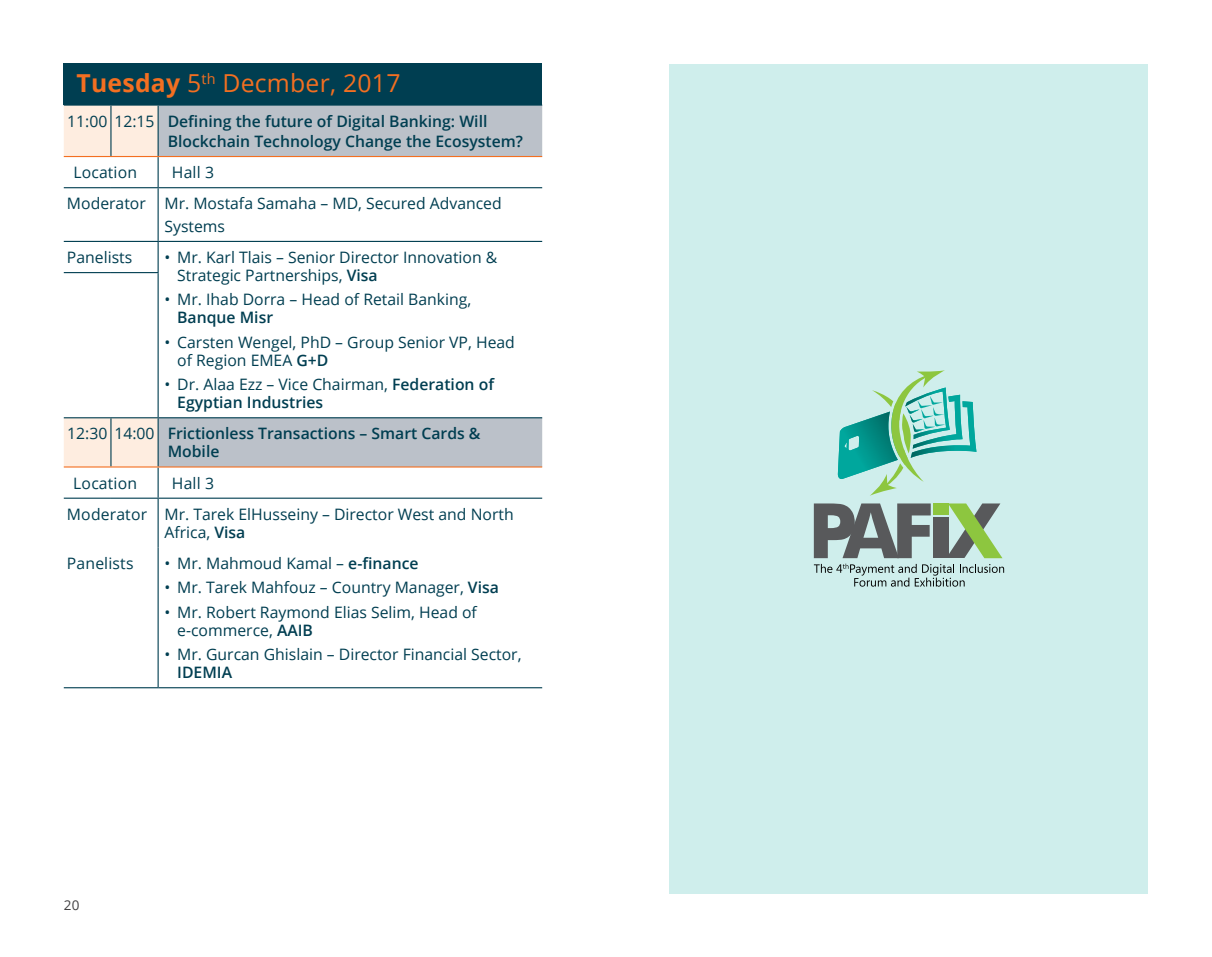
<style>
.page{position:relative;width:1212px;height:957px;background:#fff}
.page>*{position:absolute;margin:0;border:0;box-sizing:border-box;transform-origin:0 0}
.t1{font:24.75px "Open Sans";letter-spacing:.01em;color:#f36f21}
.t2{font:15.75px/18px "Open Sans";color:#003e51}
.t3{font:600 15.75px/18px "Open Sans";color:#003e51}
.t4{font:13.5px "Open Sans";color:#414042}
.s1{font-weight:700}
.s2{font-weight:400}
.s3{font-weight:600}
</style>
<div class="page">
<div style="left:64px;top:64px;width:478px;height:41px;background:#003e51"></div>
<svg style="left:64px;top:106px;width:94px;height:360px"></svg>
<svg style="left:159px;top:106px;width:383px;height:360px"></svg>
<hr style="left:110px;top:106px;width:2px;height:50px;background:#003e51">
<hr style="left:158px;top:106px;width:1px;height:50px;background:#003e51">
<hr style="left:158px;top:157px;width:1px;height:30px;background:#003e51">
<hr style="left:158px;top:188px;width:1px;height:53px;background:#003e51">
<hr style="left:158px;top:242px;width:1px;height:30px;background:#003e51">
<hr style="left:158px;top:273px;width:1px;height:144px;background:#003e51">
<hr style="left:110px;top:418px;width:2px;height:48px;background:#003e51">
<hr style="left:158px;top:418px;width:1px;height:48px;background:#003e51">
<hr style="left:158px;top:467px;width:1px;height:30px;background:#003e51">
<hr style="left:158px;top:499px;width:1px;height:48px;background:#003e51">
<hr style="left:158px;top:547px;width:1px;height:140px;background:#003e51">
<hr style="left:64px;top:241px;width:47px;height:1px;background:#003e51">
<hr style="left:111px;top:241px;width:47px;height:1px;background:#003e51">
<hr style="left:158px;top:241px;width:384px;height:1px;background:#003e51">
<hr style="left:64px;top:466px;width:47px;height:1px;background:#f36f21">
<hr style="left:111px;top:466px;width:47px;height:1px;background:#f36f21">
<hr style="left:158px;top:466px;width:384px;height:1px;background:#f36f21">
<hr style="left:64px;top:156px;width:47px;height:1px;background:#f36f21">
<hr style="left:111px;top:156px;width:47px;height:1px;background:#f36f21">
<hr style="left:158px;top:156px;width:384px;height:1px;background:#f36f21">
<hr style="left:64px;top:104px;width:47px;height:2px;background:#003e51">
<hr style="left:111px;top:104px;width:47px;height:2px;background:#003e51">
<hr style="left:158px;top:104px;width:384px;height:2px;background:#003e51">
<hr style="left:64px;top:497px;width:47px;height:2px;background:#003e51">
<hr style="left:111px;top:497px;width:47px;height:2px;background:#003e51">
<hr style="left:158px;top:497px;width:384px;height:2px;background:#003e51">
<hr style="left:64px;top:187px;width:47px;height:1px;background:#003e51">
<hr style="left:111px;top:187px;width:47px;height:1px;background:#003e51">
<hr style="left:158px;top:187px;width:384px;height:1px;background:#003e51">
<hr style="left:158px;top:417px;width:384px;height:1px;background:#003e51">
<hr style="left:64px;top:417px;width:47px;height:1px;background:#003e51">
<hr style="left:111px;top:417px;width:47px;height:1px;background:#003e51">
<hr style="left:64px;top:272px;width:47px;height:1px;background:#003e51">
<hr style="left:111px;top:272px;width:48px;height:1px;background:#003e51">
<hr style="left:64px;top:687px;width:47px;height:1px;background:#003e51">
<hr style="left:111px;top:687px;width:47px;height:1px;background:#003e51">
<hr style="left:158px;top:687px;width:384px;height:1px;background:#003e51">
<div style="left:670px;top:64px;width:478px;height:829px;background:#cfeeec"></div>
<svg style="left:814px;top:503px;width:190px;height:83px"></svg>
<svg style="left:837px;top:370px;width:139px;height:126px"></svg>
<h1 class="t1" style="left:77px;top:66px;width:325px"><span class="s1">Tuesday</span> 5<sup>th</sup> Decmber, 2017</h1>
<p class="t3" style="left:168px;top:110px;width:357px;line-height:20.2px;text-indent:-100px"><span class="s2">11:00 12:15</span> Defining the future of Digital Banking: Will<br>Blockchain Technology Change the Ecosystem?</p>
<p class="t2" style="left:73px;top:163px;width:65px">Location</p>
<p class="t2" style="left:67px;top:156px;width:436px;line-height:31.3px;text-indent:105px">Hall 3<br>Moderator Mr. Mostafa Samaha – MD, Secured Advanced</p>
<p class="t2" style="left:164px;top:217px;width:62px">Systems</p>
<p class="t2" style="left:67px;top:248px;width:67px">Panelists</p>
<p class="t2" style="left:177px;top:248px;width:322px;text-indent:-13px">• Mr. Karl Tlais – Senior Director Innovation &amp;<br>Strategic Partnerships, <span class="s3">Visa</span></p>
<p class="t2" style="left:164px;top:290px;width:308px">• Mr. Ihab Dorra – Head of Retail Banking,</p>
<p class="t3" style="left:177px;top:308px;width:97px">Banque Misr</p>
<p class="t2" style="left:177px;top:333px;width:339px;text-indent:-13px">• Carsten Wengel, PhD – Group Senior VP, Head of Region EMEA <span class="s3">G+D</span></p>
<p class="t3" style="left:177px;top:375px;width:318px;text-indent:-13px"><span class="s2">• Dr. Alaa Ezz – Vice Chairman,</span> Federation of<br>Egyptian Industries</p>
<p class="t3" style="left:168px;top:424px;width:314px;text-indent:-100px"><span class="s2">12:30 14:00</span> Frictionless Transactions – Smart Cards &amp;<br>Mobile</p>
<p class="t2" style="left:73px;top:473px;width:65px">Location</p>
<p class="t2" style="left:67px;top:467px;width:448px;line-height:31.3px;text-indent:105px">Hall 3<br>Moderator Mr. Tarek ElHusseiny – Director West and North</p>
<p class="t2" style="left:164px;top:523px;width:82px">Africa, <span class="s3">Visa</span></p>
<p class="t2" style="left:67px;top:554px;width:68px">Panelists</p>
<p class="t2" style="left:164px;top:554px;width:256px">• Mr. Mahmoud Kamal – <span class="s3">e-finance</span></p>
<p class="t2" style="left:164px;top:578px;width:336px">• Mr. Tarek Mahfouz – Country Manager, <span class="s3">Visa</span></p>
<p class="t2" style="left:177px;top:603px;width:301px;text-indent:-13px">• Mr. Robert Raymond Elias Selim, Head of e-commerce, <span class="s3">AAIB</span></p>
<p class="t2" style="left:164px;top:645px;width:359px">• Mr. Gurcan Ghislain – Director Financial Sector,</p>
<p class="t3" style="left:177px;top:663px;width:56px">IDEMIA</p>
<p class="t4" style="left:64px;top:895px;width:17px">20</p>
</div>
